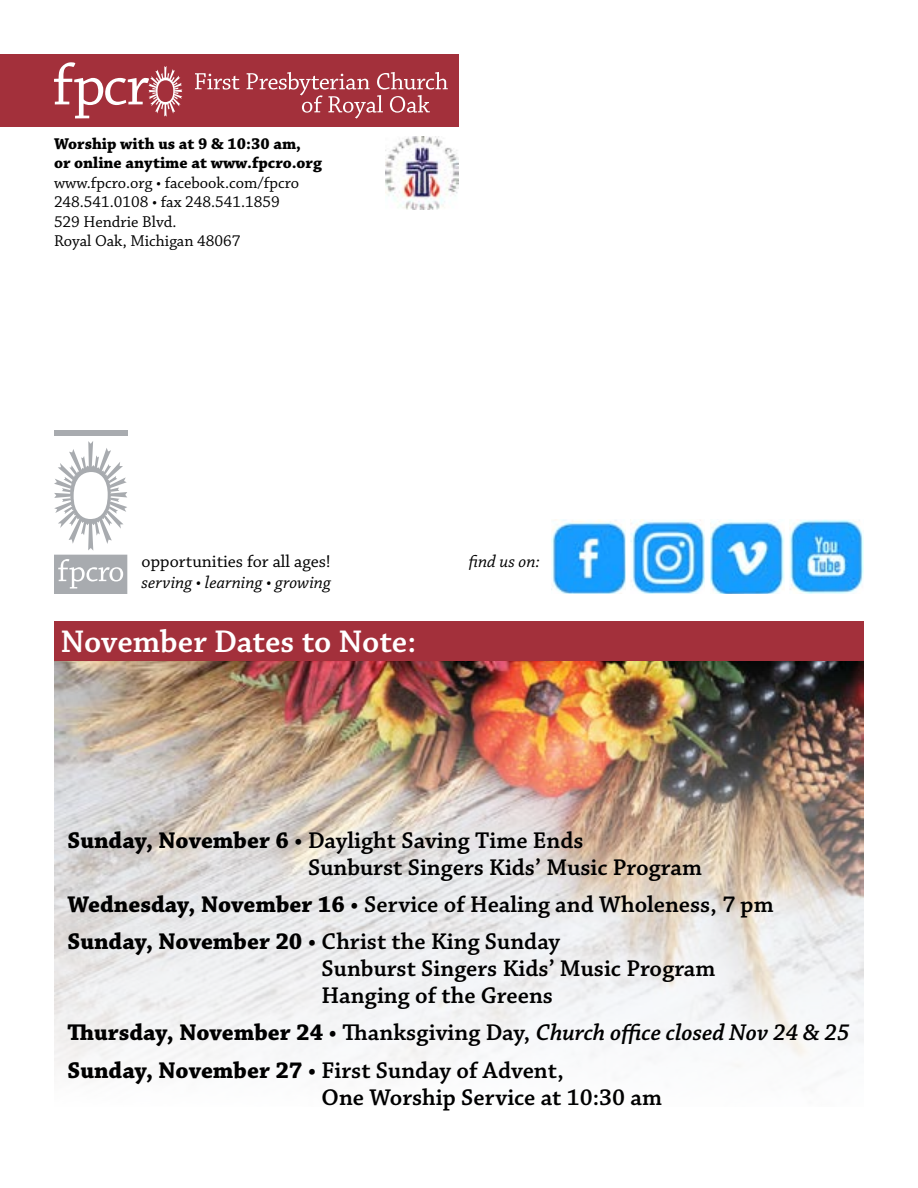
<style>
.page{position:relative;width:918px;height:1188px;background:#fff}
.page>*{position:absolute;margin:0;border:0;box-sizing:border-box;transform-origin:0 0}
.t1{font:600 33px "Chaparral Pro";letter-spacing:-.01em;color:#fff}
.t2{font:600 24px/27px "Chaparral Pro";color:#000}
.t3{font:italic 18px "Chaparral Pro";color:#000}
.t4{font:18px "Chaparral Pro";color:#000}
.t5{font:16.5px/19.5px "Chaparral Pro";color:#000}
.t6{font:700 16.5px/19.5px "Chaparral Pro";color:#000}
.s1{font-weight:700}
.s2{font-style:italic}
</style>
<div class="page">
<div style="left:54px;top:621px;width:810px;height:41px;background:#a3303b"></div>
<div style="left:0;top:54px;width:459px;height:73px;background:#a3303b"></div>
<img style="left:386px;top:137px;width:72px;height:72px">
<svg style="left:54px;top:441px;width:73px;height:153px"></svg>
<div style="left:54px;top:430px;width:73px;height:6px;background:#a8abaf"></div>
<svg style="left:54px;top:62px;width:128px;height:56px"></svg>
<svg style="left:195px;top:73px;width:44px;height:17px"></svg>
<svg style="left:247px;top:72px;width:201px;height:46px"></svg>
<img style="left:54px;top:662px;width:810px;height:417px">
<img style="left:551px;top:520px;width:74px;height:74px">
<img style="left:710px;top:520px;width:74px;height:74px">
<img style="left:790px;top:520px;width:74px;height:74px">
<img style="left:631px;top:520px;width:74px;height:74px">
<p class="t6" style="left:54px;top:134px;width:269px">Worship with us at 9 &amp; 10:30 am,<br>or online anytime at www.fpcro.org</p>
<p class="t5" style="left:54px;top:173px;width:247px">www.fpcro.org • facebook.com/fpcro<br>248.541.0108 • fax 248.541.1859<br>529 Hendrie Blvd.<br>Royal Oak, Michigan 48067</p>
<p class="t4" style="left:142px;top:551px;width:191px">opportunities for all ages!</p>
<p class="t3" style="left:142px;top:572px;width:191px">serving • learning • growing</p>
<h1 class="t1" style="left:61px;top:623px;width:357px">November Dates to Note:</h1>
<p class="t3" style="left:469px;top:551px;width:73px">find us on:</p>
<p class="t2" style="left:308px;top:828px;width:395px;text-indent:-241px"><span class="s1">Sunday, November 6</span> • Daylight Saving Time Ends<br>Sunburst Singers Kids’ Music Program</p>
<p class="t2" style="left:68px;top:887px;width:708px;line-height:37.2px"><span class="s1">Wednesday, November 16</span> • Service of Healing and Wholeness, 7 pm<br><span class="s1">Sunday, November 20</span> • Christ the King Sunday</p>
<p class="t2" style="left:322px;top:956px;width:395px">Sunburst Singers Kids’ Music Program<br>Hanging of the Greens</p>
<p class="t2" style="left:68px;top:1015px;width:784px;line-height:37.2px"><span class="s1">Thursday, November 24</span> • Thanksgiving Day, <span class="s2">Church office closed Nov 24 &amp; 25<br></span><span class="s1">Sunday, November 27</span> • First Sunday of Advent,</p>
<p class="t2" style="left:322px;top:1084px;width:342px">One Worship Service at 10:30 am</p>
</div>
